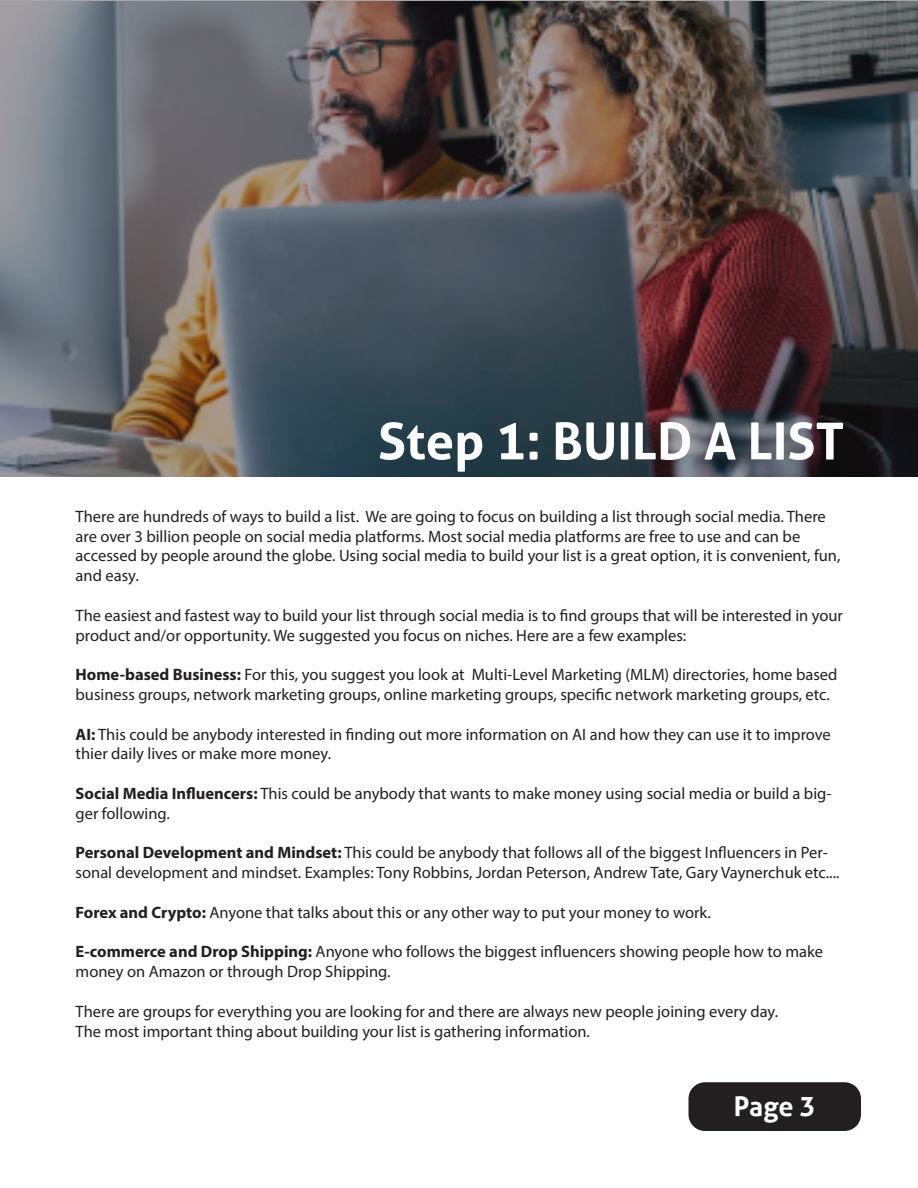
<style>
.page{position:relative;width:918px;height:1188px;background:#fff}
.page>*{position:absolute;margin:0;border:0;box-sizing:border-box;transform-origin:0 0}
.t1{font:700 51px "Aller";color:#fff}
.t2{font:700 27px "Aller";color:#fff}
.t3{font:16.5px/19.8px "Myriad Pro";color:#231f20}
.s1{font-weight:700}
</style>
<div class="page">
<img style="left:0;top:0;width:918px;height:477px">
<div style="left:687px;top:1081px;width:175px;height:51px;background:#231f20;border-radius:18px"></div>
<div style="left:686px;top:1079px;width:178px;height:55px;border:3px solid #fff;border-radius:18px"></div>
<p class="t1" style="left:378px;top:410px;width:468px">Step 1: BUILD A LIST</p>
<p class="t3" style="left:76px;top:506px;width:766px">There are hundreds of ways to build a list. We are going to focus on building a list through social media. There are over 3 billion people on social media platforms. Most social media platforms are free to use and can be accessed by people around the globe. Using social media to build your list is a great option, it is convenient, fun, and easy.</p>
<p class="t3" style="left:76px;top:605px;width:769px">The easiest and fastest way to build your list through social media is to find groups that will be interested in your product and/or opportunity. We suggested you focus on niches. Here are a few examples:</p>
<p class="t3" style="left:76px;top:664px;width:763px"><span class="s1">Home-based Business:</span> For this, you suggest you look at Multi-Level Marketing (MLM) directories, home based business groups, network marketing groups, online marketing groups, specific network marketing groups, etc.</p>
<p class="t3" style="left:76px;top:724px;width:757px"><span class="s1">AI:</span> This could be anybody interested in finding out more information on AI and how they can use it to improve thier daily lives or make more money.</p>
<p class="t3" style="left:76px;top:783px;width:757px"><span class="s1">Social Media Influencers:</span> This could be anybody that wants to make money using social media or build a big&shy;ger following.</p>
<p class="t3" style="left:76px;top:843px;width:765px"><span class="s1">Personal Development and Mindset:</span> This could be anybody that follows all of the biggest Influencers in Per&shy;sonal development and mindset. Examples: Tony Robbins, Jordan Peterson, Andrew Tate, Gary Vaynerchuk etc....</p>
<p class="t3" style="left:76px;top:902px;width:637px"><span class="s1">Forex and Crypto:</span> Anyone that talks about this or any other way to put your money to work.</p>
<p class="t3" style="left:76px;top:942px;width:749px"><span class="s1">E-commerce and Drop Shipping:</span> Anyone who follows the biggest influencers showing people how to make money on Amazon or through Drop Shipping.</p>
<p class="t3" style="left:76px;top:1001px;width:704px">There are groups for everything you are looking for and there are always new people joining every day.<br>The most important thing about building your list is gathering information.</p>
<p class="t2" style="left:734px;top:1089px;width:83px">Page 3</p>
</div>
